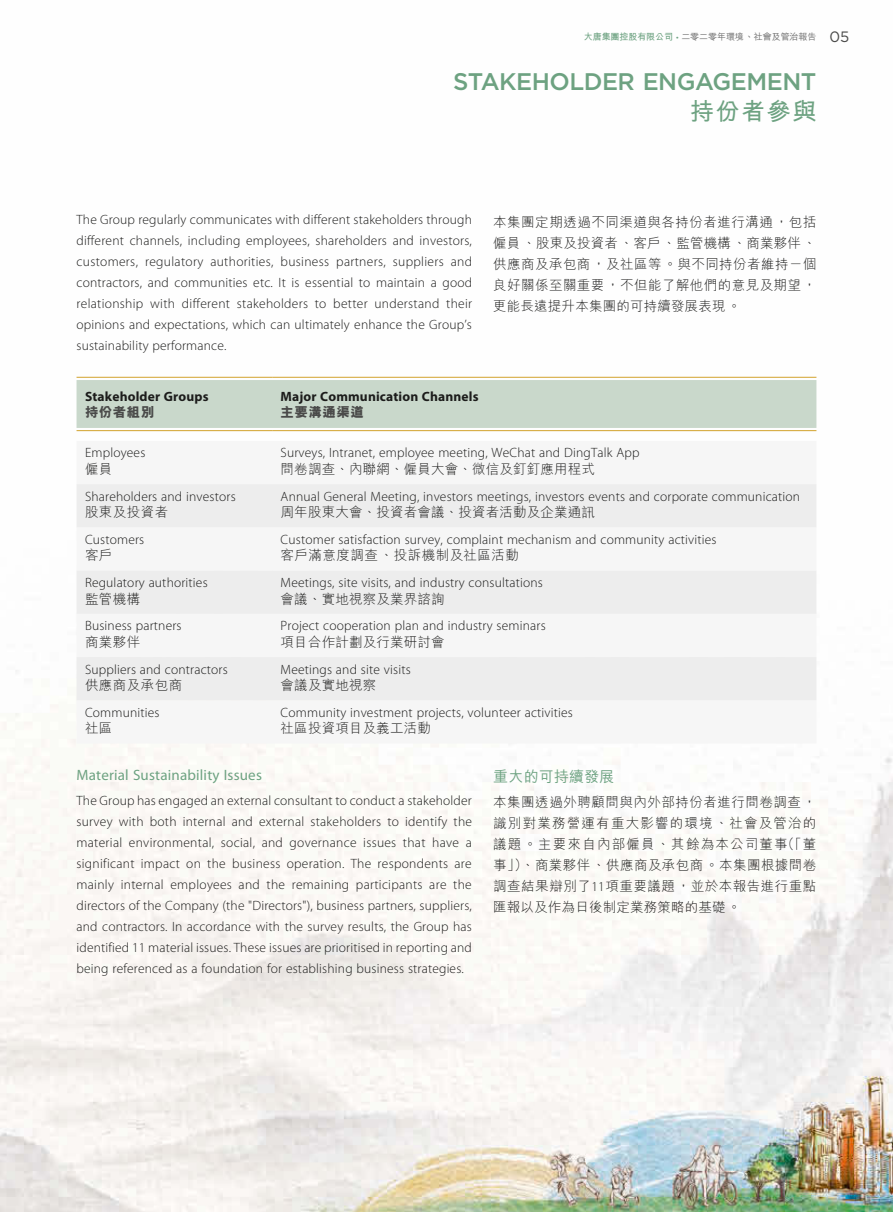
<style>
.page{position:relative;width:893px;height:1212px;background:#fff}
.page>*{position:absolute;margin:0;border:0;box-sizing:border-box;transform-origin:0 0}
.t1{font:500 24px "Gotham";letter-spacing:-.02em;color:#6da281}
.t2{font:700 24px "M Hei HK";letter-spacing:.065em;color:#6da281}
.t3{font:15px "Myriad Pro";letter-spacing:.015em;color:#6da281}
.t4{font:500 15px "M Hei HK";letter-spacing:.015em;color:#6da281}
.t5{font:300 13.5px/21px "Myriad Pro";letter-spacing:.015em;color:#1c1c1b;text-align:justify}
.t6{font:300 13.5px/21px "M Hei HK";letter-spacing:.015em;color:#1c1c1b;text-align:justify}
.t7{font:700 13.5px "Myriad Pro";letter-spacing:.01em;color:#1c1c1b}
.t8{font:300 13.5px "M Hei HK";letter-spacing:.035em;color:#1c1c1b}
.t9{font:800 13.5px "M Hei HK";letter-spacing:.035em;color:#4a4a49}
.t10{font:500 9px "M Hei HK";letter-spacing:-.01em;color:#6f6f6f}
.s1{font-weight:700;color:#6da281}
.s2{font-family:"Myriad Pro";font-weight:400;color:#6da281}
.s3{font-family:"Gotham";font-weight:400;font-size:15px;color:#4a4a49}
.s4{font-family:"Myriad Pro"}
</style>
<div class="page">
<img style="left:0;top:376px;width:893px;height:836px">
<div style="left:77px;top:380px;width:739px;height:48px;background:#c9d8cb"></div>
<div style="left:77px;top:441px;width:739px;height:302px;background:#f6f6f6"></div>
<svg style="left:77px;top:484px;width:739px;height:216px;fill:#ededed"></svg>
<hr style="left:77px;top:377px;width:195px;height:1px;background:#d7ad44">
<hr style="left:272px;top:377px;width:544px;height:1px;background:#d7ad44">
<hr style="left:77px;top:430px;width:195px;height:1px;background:#d7ad44">
<hr style="left:272px;top:430px;width:544px;height:1px;background:#d7ad44">
<p class="t10" style="left:584px;top:30px;width:267px"><span class="s1">大唐集團控股有限公司</span> <span class="s2">•</span> 二零二零年環境、社會及管治報告 <span class="s3">05</span></p>
<h1 class="t1" style="left:453px;top:66px;width:365px">STAKEHOLDER ENGAGEMENT</h1>
<h1 class="t2" style="left:690px;top:94px;width:128px">持份者參與</h1>
<p class="t5" style="left:77px;top:210px;width:397px">The Group regularly communicates with different stakeholders through different channels, including employees, shareholders and investors, customers, regulatory authorities, business partners, suppliers and contractors, and communities etc. It is essential to maintain a good relationship with different stakeholders to better understand their opinions and expectations, which can ultimately enhance the Group’s sustainability performance.</p>
<p class="t7" style="left:85px;top:389px;width:125px">Stakeholder Groups</p>
<p class="t9" style="left:85px;top:403px;width:71px">持份者組別</p>
<p class="t7" style="left:281px;top:389px;width:200px">Major Communication Channels</p>
<p class="t9" style="left:281px;top:403px;width:85px">主要溝通渠道</p>
<p class="t6" style="left:493px;top:211px;width:325px">本集團定期透過不同渠道與各持份者進行溝通，包括僱員、股東及投資者、客戶、監管機構、商業夥伴、供應商及承包商，及社區等。與不同持份者維持－個良好關係至關重要，不但能了解他們的意見及期望，更能長遠提升本集團的可持續發展表現。</p>
<p class="t5" style="left:85px;top:443px;width:62px">Employees</p>
<p class="t6" style="left:85px;top:458px;width:29px">僱員</p>
<p class="t5" style="left:281px;top:443px;width:360px">Surveys, Intranet, employee meeting, WeChat and DingTalk App</p>
<p class="t6" style="left:281px;top:458px;width:316px">問卷調查、內聯網、僱員大會、微信及釘釘應用程式</p>
<p class="t5" style="left:85px;top:486px;width:152px">Shareholders and investors</p>
<p class="t6" style="left:85px;top:501px;width:85px">股東及投資者</p>
<p class="t5" style="left:281px;top:486px;width:521px">Annual General Meeting, investors meetings, investors events and corporate communication</p>
<p class="t6" style="left:281px;top:501px;width:316px">周年股東大會、投資者會議、投資者活動及企業通訊</p>
<p class="t5" style="left:85px;top:529px;width:61px">Customers</p>
<p class="t6" style="left:85px;top:544px;width:29px">客戶</p>
<p class="t5" style="left:281px;top:529px;width:437px">Customer satisfaction survey, complaint mechanism and community activities</p>
<p class="t8" style="left:281px;top:546px;width:240px">客戶滿意度調查、投訴機制及社區活動</p>
<p class="t5" style="left:85px;top:572px;width:124px">Regulatory authorities</p>
<p class="t6" style="left:85px;top:588px;width:57px">監管機構</p>
<p class="t5" style="left:281px;top:572px;width:264px">Meetings, site visits, and industry consultations</p>
<p class="t6" style="left:281px;top:588px;width:165px">會議、實地視察及業界諮詢</p>
<p class="t5" style="left:85px;top:615px;width:98px">Business partners</p>
<p class="t6" style="left:85px;top:631px;width:57px">商業夥伴</p>
<p class="t5" style="left:281px;top:615px;width:267px">Project cooperation plan and industry seminars</p>
<p class="t6" style="left:281px;top:631px;width:165px">項目合作計劃及行業研討會</p>
<p class="t5" style="left:85px;top:659px;width:144px">Suppliers and contractors</p>
<p class="t8" style="left:85px;top:676px;width:99px">供應商及承包商</p>
<p class="t5" style="left:281px;top:659px;width:132px">Meetings and site visits</p>
<p class="t6" style="left:281px;top:674px;width:97px">會議及實地視察</p>
<p class="t5" style="left:281px;top:702px;width:294px">Community investment projects, volunteer activities</p>
<p class="t6" style="left:281px;top:717px;width:152px">社區投資項目及義工活動</p>
<p class="t4" style="left:493px;top:766px;width:123px">重大的可持續發展</p>
<p class="t6" style="left:493px;top:791px;width:325px">本集團透過外聘顧問與內外部持份者進行問卷調查，識別對業務營運有重大影響的環境、社會及管治的議題。主要來自內部僱員、其餘為本公司董事（「董事」）、商業夥伴、供應商及承包商。本集團根據問卷調查結果辯別了<span class="s4">11</span>項重要議題，並於本報告進行重點匯報以及作為日後制定業務策略的基礎。</p>
<p class="t5" style="left:85px;top:702px;width:76px">Communities</p>
<p class="t6" style="left:85px;top:717px;width:29px">社區</p>
<p class="t3" style="left:77px;top:766px;width:187px">Material Sustainability Issues</p>
<p class="t5" style="left:77px;top:790px;width:397px">The Group has engaged an external consultant to conduct a stakeholder survey with both internal and external stakeholders to identify the material environmental, social, and governance issues that have a significant impact on the business operation. The respondents are mainly internal employees and the remaining participants are the directors of the Company (the "Directors"), business partners, suppliers, and contractors. In accordance with the survey results, the Group has identified 11 material issues. These issues are prioritised in reporting and being referenced as a foundation for establishing business strategies.</p>
</div>
